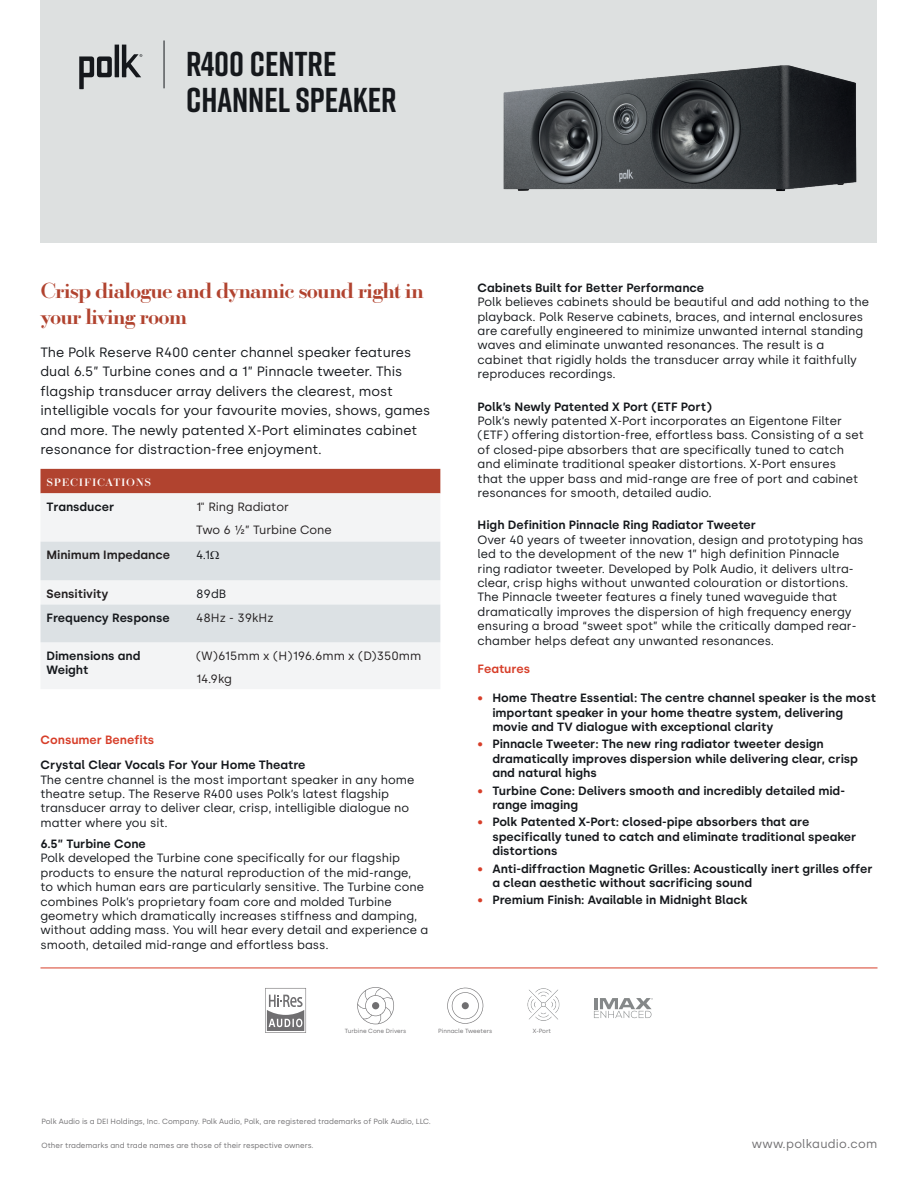
<style>
.page{position:relative;width:918px;height:1188px;background:#fff}
.page>*{position:absolute;margin:0;border:0;box-sizing:border-box;transform-origin:0 0}
.t1{font:700 34.5px/36px "Rift";color:#15181c}
.t2{font:500 21px/25.5px "Ratio Modern";letter-spacing:-.04em;color:#b1432f}
.t3{font:13.5px/19.5px "Silka";color:#15181c}
.t4{font:12px/14.4px "Silka";color:#15181c}
.t5{font:600 12px/14.4px "Silka";color:#15181c}
.t6{font:12px/23.4px "Silka";color:#231f20}
.t7{font:600 12px "Silka";color:#231f20}
.t8{font:600 12px "Silka";color:#d73e29}
.t9{font:12px "Silka";letter-spacing:.025em;color:#706f71}
.t10{font:500 10.5px "Ratio Modern";letter-spacing:.07em;color:#fff}
.t11{font:7.5px "Silka";color:#706f71}
.t12{font:6px "Silka";color:#706f71}
.s1{color:#d73e29}
</style>
<div class="page">
<hr style="left:40px;top:968px;width:838px;height:1px;background:#d73e29">
<div style="left:40px;top:0;width:838px;height:243px;background:#dde0e0"></div>
<svg style="left:79px;top:45px;width:63px;height:44px"></svg>
<hr style="left:164px;top:40px;width:1px;height:48px;background:#15181c">
<div style="left:40px;top:469px;width:400px;height:24px;background:#b1432f"></div>
<div style="left:40px;top:493px;width:400px;height:196px;background:#f3f4f5"></div>
<img style="left:503px;top:25px;width:375px;height:207px">
<svg style="left:265px;top:988px;width:41px;height:45px"></svg>
<svg style="left:357px;top:987px;width:37px;height:37px"></svg>
<div style="left:372px;top:1002px;width:7px;height:7px;background:#706f71;border-radius:50%"></div>
<svg style="left:447px;top:987px;width:37px;height:37px"></svg>
<div style="left:462px;top:1002px;width:7px;height:7px;background:#706f71;border-radius:50%"></div>
<img style="left:527px;top:988px;width:33px;height:33px">
<svg style="left:594px;top:998px;width:59px;height:20px"></svg>
<svg style="left:40px;top:542px;width:400px;height:100px"></svg>
<h1 class="t1" style="left:186px;top:46px;width:212px">R400 CENTRE<br>CHANNEL SPEAKER</h1>
<h2 class="t2" style="left:40px;top:277px;width:385px">Crisp dialogue and dynamic sound right in your living room</h2>
<p class="t3" style="left:40px;top:342px;width:391px">The Polk Reserve R400 center channel speaker features dual 6.5” Turbine cones and a 1” Pinnacle tweeter. This flagship transducer array delivers the clearest, most intelligible vocals for your favourite movies, shows, games and more. The newly patented X-Port eliminates cabinet resonance for distraction-free enjoyment.</p>
<p class="t10" style="left:46px;top:475px;width:106px">SPECIFICATIONS</p>
<p class="t5" style="left:46px;top:499px;width:69px">Transducer</p>
<p class="t6" style="left:196px;top:495px;width:137px">1" Ring Radiator<br>Two 6 ½” Turbine Cone</p>
<p class="t7" style="left:46px;top:548px;width:125px">Minimum Impedance</p>
<p class="t4" style="left:196px;top:548px;width:16px">4.1</p>
<p class="t7" style="left:46px;top:586px;width:64px">Sensitivity</p>
<p class="t4" style="left:196px;top:586px;width:32px">89dB</p>
<p class="t5" style="left:46px;top:611px;width:125px">Frequency Response</p>
<p class="t6" style="left:196px;top:606px;width:79px">48Hz - 39kHz</p>
<p class="t5" style="left:46px;top:648px;width:95px">Dimensions and<br>Weight</p>
<p class="t6" style="left:196px;top:644px;width:227px">(W)615mm x (H)196.6mm x (D)350mm<br>14.9kg</p>
<p class="t8" style="left:40px;top:733px;width:115px">Consumer Benefits</p>
<p class="t5" style="left:40px;top:758px;width:267px">Crystal Clear Vocals For Your Home Theatre</p>
<p class="t4" style="left:40px;top:772px;width:375px">The centre channel is the most important speaker in any home theatre setup. The Reserve R400 uses Polk’s latest flagship transducer array to deliver clear, crisp, intelligible dialogue no matter where you sit.</p>
<p class="t5" style="left:40px;top:837px;width:107px">6.5” Turbine Cone</p>
<p class="t4" style="left:40px;top:851px;width:389px">Polk developed the Turbine cone specifically for our flagship products to ensure the natural reproduction of the mid-range,<br>to which human ears are particularly sensitive. The Turbine cone combines Polk’s proprietary foam core and molded Turbine geometry which dramatically increases stiffness and damping, without adding mass. You will hear every detail and experience a smooth, detailed mid-range and effortless bass.</p>
<p class="t5" style="left:478px;top:280px;width:228px">Cabinets Built for Better Performance</p>
<p class="t4" style="left:478px;top:295px;width:393px">Polk believes cabinets should be beautiful and add nothing to the playback. Polk Reserve cabinets, braces, and internal enclosures are carefully engineered to minimize unwanted internal standing waves and eliminate unwanted resonances. The result is a cabinet that rigidly holds the transducer array while it faithfully reproduces recordings.</p>
<p class="t5" style="left:478px;top:399px;width:236px">Polk’s Newly Patented X Port (ETF Port)</p>
<p class="t4" style="left:478px;top:414px;width:388px">Polk’s newly patented X-Port incorporates an Eigentone Filter (ETF) offering distortion-free, effortless bass. Consisting of a set of closed-pipe absorbers that are specifically tuned to catch and eliminate traditional speaker distortions. X-Port ensures that the upper bass and mid-range are free of port and cabinet resonances for smooth, detailed audio.</p>
<p class="t5" style="left:478px;top:518px;width:280px">High Definition Pinnacle Ring Radiator Tweeter</p>
<p class="t4" style="left:478px;top:532px;width:388px">Over 40 years of tweeter innovation, design and prototyping has led to the development of the new 1” high definition Pinnacle ring radiator tweeter. Developed by Polk Audio, it delivers ultra&shy;clear, crisp highs without unwanted colouration or distortions.<br>The Pinnacle tweeter features a finely tuned waveguide that dramatically improves the dispersion of high frequency energy ensuring a broad “sweet spot” while the critically damped rear&shy;chamber helps defeat any unwanted resonances.</p>
<p class="t8" style="left:478px;top:662px;width:54px">Features</p>
<p class="t5" style="left:492px;top:691px;width:385px;text-indent:-15px"><span class="s1">•</span> Home Theatre Essential: The centre channel speaker is the most important speaker in your home theatre system, delivering movie and TV dialogue with exceptional clarity</p>
<p class="t5" style="left:492px;top:737px;width:367px;text-indent:-15px"><span class="s1">•</span> Pinnacle Tweeter: The new ring radiator tweeter design dramatically improves dispersion while delivering clear, crisp and natural highs</p>
<p class="t5" style="left:492px;top:783px;width:354px;text-indent:-15px"><span class="s1">•</span> Turbine Cone: Delivers smooth and incredibly detailed mid&shy;range imaging</p>
<p class="t5" style="left:492px;top:815px;width:366px;text-indent:-15px"><span class="s1">•</span> Polk Patented X-Port: closed-pipe absorbers that are specifically tuned to catch and eliminate traditional speaker distortions</p>
<p class="t5" style="left:492px;top:861px;width:382px;text-indent:-15px"><span class="s1">•</span> Anti-diffraction Magnetic Grilles: Acoustically inert grilles offer a clean aesthetic without sacrificing sound</p>
<p class="t5" style="left:478px;top:893px;width:272px"><span class="s1">•</span> Premium Finish: Available in Midnight Black</p>
<p class="t12" style="left:345px;top:1027px;width:63px">Turbine Cone Drivers</p>
<p class="t12" style="left:438px;top:1027px;width:56px">Pinnacle Tweeters</p>
<p class="t12" style="left:533px;top:1027px;width:20px">X-Port</p>
<p class="t11" style="left:42px;top:1117px;width:391px">Polk Audio is a DEI Holdings, Inc. Company. Polk Audio, Polk, are registered trademarks of Polk Audio, LLC.</p>
<p class="t11" style="left:42px;top:1141px;width:274px">Other trademarks and trade names are those of their respective owners.</p>
<p class="t9" style="left:752px;top:1136px;width:127px">www.polkaudio.com</p>
</div>
